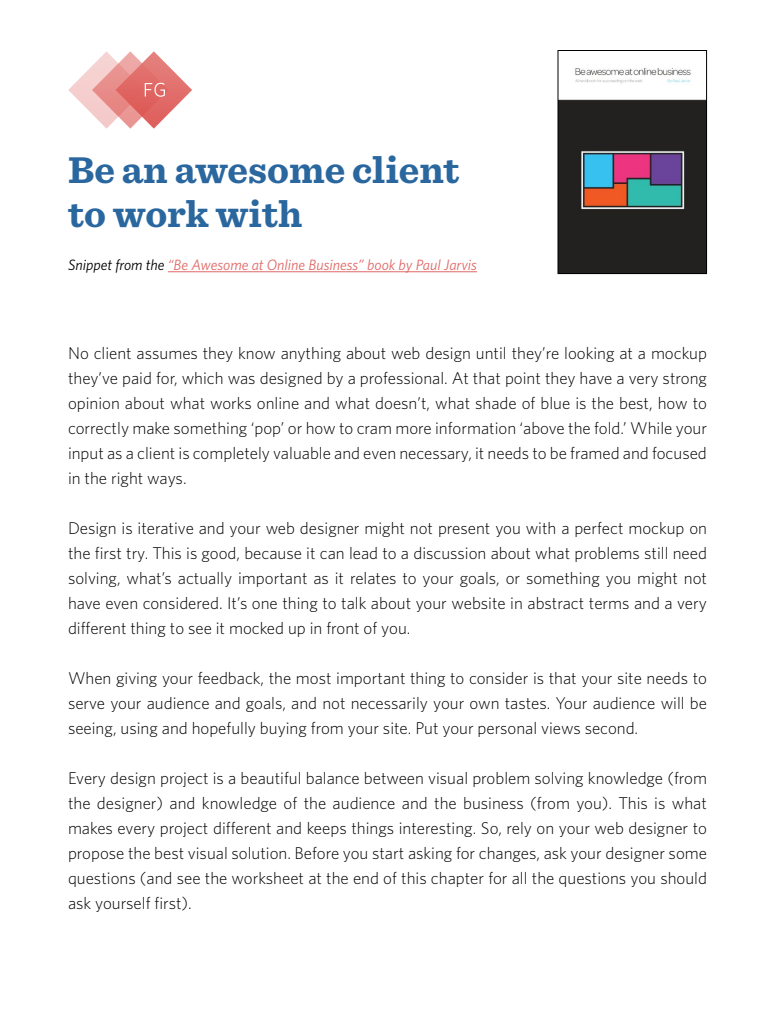
<style>
.page{position:relative;width:768px;height:1024px;background:#fff}
.page>*{position:absolute;margin:0;border:0;box-sizing:border-box;transform-origin:0 0}
.t1{font:700 39px "Sentinel";color:#2a679f}
.t2{font:300 17px/25px "Whitney";color:#000;text-align:justify}
.t3{font:italic 15px "Whitney";color:#df6865}
.s1{color:#000}
</style>
<div class="page">
<hr style="left:168px;top:272px;width:309px;height:1px;background:#df6865">
<img style="left:68px;top:51px;width:124px;height:78px">
<img style="left:560px;top:68px;width:145px;height:204px">
<div style="left:558px;top:50px;width:149px;height:224px;border:1px solid #000"></div>
<p class="t1" style="left:68px;top:139px;width:393px">Be an awesome client</p>
<p class="t1" style="left:68px;top:183px;width:236px">to work with</p>
<p class="t3" style="left:68px;top:256px;width:411px"><span class="s1">Snippet from the</span> “Be Awesome at Online Business” book by Paul Jarvis</p>
<p class="t2" style="left:68px;top:340px;width:641px">No client assumes they know anything about web design until they’re looking at a mockup they’ve paid for, which was designed by a professional. At that point they have a very strong opinion about what works online and what doesn’t, what shade of blue is the best, how to correctly make something ‘pop’ or how to cram more information ‘above the fold.’ While your input as a client is completely valuable and even necessary, it needs to be framed and focused in the right ways.</p>
<p class="t2" style="left:68px;top:515px;width:641px">Design is iterative and your web designer might not present you with a perfect mockup on the first try. This is good, because it can lead to a discussion about what problems still need solving, what’s actually important as it relates to your goals, or something you might not have even considered. It’s one thing to talk about your website in abstract terms and a very different thing to see it mocked up in front of you.</p>
<p class="t2" style="left:68px;top:665px;width:641px">When giving your feedback, the most important thing to consider is that your site needs to serve your audience and goals, and not necessarily your own tastes. Your audience will be seeing, using and hopefully buying from your site. Put your personal views second.</p>
<p class="t2" style="left:68px;top:765px;width:641px">Every design project is a beautiful balance between visual problem solving knowledge (from the designer) and knowledge of the audience and the business (from you). This is what makes every project different and keeps things interesting. So, rely on your web designer to propose the best visual solution. Before you start asking for changes, ask your designer some questions (and see the worksheet at the end of this chapter for all the questions you should ask yourself first).</p>
</div>
